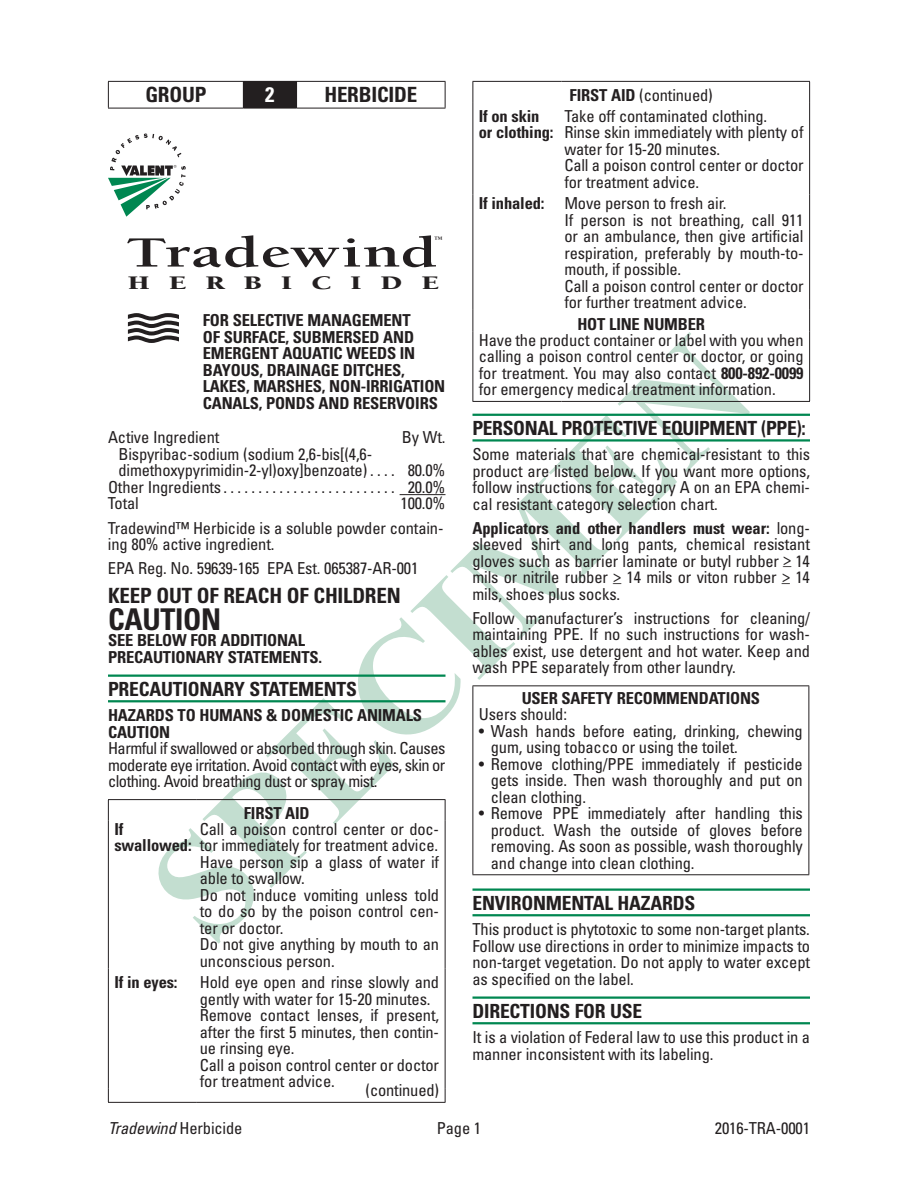
<style>
.page{position:relative;width:918px;height:1188px;background:#fff}
.page>*{position:absolute;margin:0;border:0;box-sizing:border-box;transform-origin:0 0}
.t1{font:700 44.25px "Berkeley";letter-spacing:.01em;color:#231f20;scale:1.5 1}
.t2{font:700 condensed 30px "Univers";letter-spacing:-.01em;color:#231f20}
.t3{font:700 condensed 21px "Univers";letter-spacing:-.01em;color:#231f20}
.t4{font:700 condensed 21px "Univers";color:#fff}
.t5{font:900 19.8px "Berkeley";color:#231f20;scale:1.5 1}
.t6{font:700 condensed 19.5px "Univers";letter-spacing:-.01em;color:#231f20}
.t7{font:condensed 16.5px/16.5px "Univers";letter-spacing:-.01em;color:#231f20}
.t8{font:700 condensed 16.5px/16.5px "Univers";letter-spacing:-.01em;color:#231f20}
.t9{font:italic condensed 16.5px "Univers";letter-spacing:-.01em;color:#231f20}
.t10{font:700 8.55px "Berkeley";color:#231f20}
.s1{font-weight:700}
.s2{font-style:normal}
</style>
<div class="page">
<svg style="left:155px;top:332px;width:595px;height:612px"></svg>
<hr style="left:472px;top:414px;width:338px;height:2px;background:#008751">
<hr style="left:472px;top:439px;width:338px;height:3px;background:#008751">
<hr style="left:472px;top:888px;width:338px;height:3px;background:#008751">
<hr style="left:472px;top:914px;width:338px;height:2px;background:#008751">
<hr style="left:472px;top:996px;width:338px;height:3px;background:#008751">
<hr style="left:472px;top:1022px;width:338px;height:2px;background:#008751">
<hr style="left:472px;top:81px;width:89px;height:1px;background:#231f20">
<svg style="left:472px;top:82px;width:1px;height:20px"></svg>
<hr style="left:561px;top:81px;width:249px;height:1px;background:#231f20">
<svg style="left:809px;top:82px;width:1px;height:20px"></svg>
<hr style="left:472px;top:102px;width:1px;height:93px;background:#231f20">
<hr style="left:809px;top:102px;width:1px;height:93px;background:#231f20">
<hr style="left:472px;top:195px;width:1px;height:115px;background:#231f20">
<hr style="left:809px;top:195px;width:1px;height:115px;background:#231f20">
<svg style="left:472px;top:310px;width:1px;height:21px"></svg>
<svg style="left:809px;top:310px;width:1px;height:21px"></svg>
<hr style="left:472px;top:331px;width:1px;height:70px;background:#231f20">
<hr style="left:809px;top:331px;width:1px;height:70px;background:#231f20">
<hr style="left:472px;top:401px;width:89px;height:1px;background:#231f20">
<hr style="left:561px;top:401px;width:249px;height:1px;background:#231f20">
<hr style="left:472px;top:685px;width:337px;height:1px;background:#231f20">
<hr style="left:472px;top:686px;width:1px;height:188px;background:#231f20">
<hr style="left:808px;top:686px;width:1px;height:188px;background:#231f20">
<hr style="left:472px;top:874px;width:337px;height:1px;background:#231f20">
<hr style="left:400px;top:494px;width:45px;height:1px;background:#231f20">
<hr style="left:108px;top:675px;width:338px;height:2px;background:#008751">
<hr style="left:108px;top:700px;width:338px;height:2px;background:#008751">
<svg style="left:108px;top:1089px;width:1px;height:13px"></svg>
<svg style="left:445px;top:1089px;width:1px;height:13px"></svg>
<hr style="left:108px;top:1102px;width:89px;height:1px;background:#231f20">
<hr style="left:197px;top:1102px;width:249px;height:1px;background:#231f20">
<hr style="left:108px;top:820px;width:1px;height:148px;background:#231f20">
<hr style="left:445px;top:820px;width:1px;height:148px;background:#231f20">
<hr style="left:108px;top:968px;width:1px;height:121px;background:#231f20">
<hr style="left:445px;top:968px;width:1px;height:121px;background:#231f20">
<hr style="left:108px;top:799px;width:89px;height:1px;background:#231f20">
<svg style="left:108px;top:800px;width:1px;height:20px"></svg>
<hr style="left:197px;top:799px;width:249px;height:1px;background:#231f20">
<svg style="left:445px;top:800px;width:1px;height:20px"></svg>
<div style="left:243px;top:81px;width:54px;height:27px;background:#231f20"></div>
<hr style="left:108px;top:81px;width:135px;height:1px;background:#231f20">
<svg style="left:108px;top:82px;width:1px;height:26px"></svg>
<hr style="left:297px;top:81px;width:148px;height:1px;background:#231f20">
<svg style="left:445px;top:82px;width:1px;height:26px"></svg>
<hr style="left:108px;top:108px;width:135px;height:1px;background:#231f20">
<hr style="left:243px;top:108px;width:54px;height:1px;background:#231f20">
<hr style="left:297px;top:108px;width:148px;height:1px;background:#231f20">
<svg style="left:108px;top:134px;width:78px;height:83px"></svg>
<svg style="left:128px;top:313px;width:51px;height:30px"></svg>
<p class="t3" style="left:145px;top:82px;width:63px">GROUP</p>
<p class="t4" style="left:265px;top:82px;width:11px">2</p>
<p class="t3" style="left:324px;top:82px;width:94px">HERBICIDE</p>
<h1 class="t1" style="left:126px;top:229px;width:209px">Tradewind</h1>
<p class="t10" style="left:434px;top:235px;width:10px">™</p>
<p class="t5" style="left:128px;top:272px;width:209px">H E R B I C I D E</p>
<p class="t8" style="left:203px;top:312px;width:244px">FOR SELECTIVE MANAGEMENT<br>OF SURFACE, SUBMERSED AND<br>EMERGENT AQUATIC WEEDS IN<br>BAYOUS, DRAINAGE DITCHES,<br>LAKES, MARSHES, NON-IRRIGATION<br>CANALS, PONDS AND RESERVOIRS</p>
<p class="t7" style="left:108px;top:429px;width:113px">Active Ingredient</p>
<p class="t7" style="left:402px;top:429px;width:45px">By Wt.</p>
<p class="t7" style="left:118px;top:446px;width:255px">Bispyribac-sodium (sodium 2,6-bis[(4,6- dimethoxypyrimidin-2-yl)oxy]benzoate)</p>
<p class="t7" style="left:408px;top:462px;width:39px">80.0%</p>
<p class="t7" style="left:108px;top:479px;width:115px">Other Ingredients</p>
<p class="t7" style="left:408px;top:479px;width:39px">20.0%</p>
<p class="t7" style="left:108px;top:495px;width:32px">Total</p>
<p class="t7" style="left:108px;top:491px;width:339px;line-height:24px;text-align:right">100.0%<br>Tradewind™ Herbicide is a soluble powder contain-</p>
<p class="t7" style="left:108px;top:532px;width:312px;line-height:24px">ing 80% active ingredient.<br>EPA Reg. No. 59639-165 EPA Est. 065387-AR-001</p>
<p class="t3" style="left:108px;top:582px;width:294px">KEEP OUT OF REACH OF CHILDREN</p>
<h2 class="t2" style="left:108px;top:601px;width:115px">CAUTION</h2>
<p class="t8" style="left:108px;top:632px;width:216px">SEE BELOW FOR ADDITIONAL<br>PRECAUTIONARY STATEMENTS.</p>
<p class="t6" style="left:108px;top:677px;width:251px">PRECAUTIONARY STATEMENTS</p>
<p class="t8" style="left:108px;top:707px;width:316px">HAZARDS TO HUMANS &amp; DOMESTIC ANIMALS<br>CAUTION</p>
<p class="t7" style="left:108px;top:740px;width:339px;text-align:justify">Harmful if swallowed or absorbed through skin. Causes moderate eye irritation. Avoid contact with eyes, skin or clothing. Avoid breathing dust or spray mist.</p>
<p class="t8" style="left:244px;top:805px;width:67px">FIRST AID</p>
<p class="t8" style="left:114px;top:821px;width:79px">If swallowed:</p>
<p class="t7" style="left:200px;top:821px;width:241px">Call a poison control center or doc&shy;tor immediately for treatment advice.<br>Have person sip a glass of water if able to swallow.<br>Do not induce vomiting unless told to do so by the poison control cen&shy;ter or doctor.<br>Do not give anything by mouth to an unconscious person.</p>
<p class="t8" style="left:114px;top:974px;width:65px">If in eyes:</p>
<p class="t7" style="left:200px;top:974px;width:241px">Hold eye open and rinse slowly and gently with water for 15-20 minutes.<br>Remove contact lenses, if present, after the first 5 minutes, then contin&shy;ue rinsing eye.<br>Call a poison control center or doctor for treatment advice.</p>
<p class="t7" style="left:366px;top:1082px;width:75px">(continued)</p>
<p class="t7" style="left:570px;top:86px;width:145px"><span class="s1">FIRST AID</span> (continued)</p>
<p class="t8" style="left:479px;top:108px;width:76px">If on skin or clothing:</p>
<p class="t7" style="left:564px;top:108px;width:241px">Take off contaminated clothing.<br>Rinse skin immediately with plenty of water for 15-20 minutes.<br>Call a poison control center or doctor for treatment advice.</p>
<p class="t7" style="left:564px;top:195px;width:241px;text-indent:-86px"><span class="s1">If inhaled:</span> Move person to fresh air.<br>If person is not breathing, call 911 or an ambulance, then give artificial respiration, preferably by mouth-to&shy;mouth, if possible.<br>Call a poison control center or doctor for further treatment advice.</p>
<p class="t8" style="left:577px;top:316px;width:129px">HOT LINE NUMBER</p>
<p class="t7" style="left:479px;top:332px;width:326px;text-align:justify">Have the product container or label with you when calling a poison control center or doctor, or going for treatment. You may also contact <span class="s1">800-892-0099 </span>for emergency medical treatment information.</p>
<p class="t6" style="left:472px;top:416px;width:335px">PERSONAL PROTECTIVE EQUIPMENT (PPE):</p>
<p class="t7" style="left:472px;top:446px;width:339px;text-align:justify">Some materials that are chemical-resistant to this product are listed below. If you want more options, follow instructions for category A on an EPA chemi&shy;cal resistant category selection chart.</p>
<p class="t7" style="left:472px;top:520px;width:339px;text-align:justify"><span class="s1">Applicators and other handlers must wear:</span> long&shy;sleeved shirt and long pants, chemical resistant gloves such as barrier laminate or butyl rubber &gt;_ 14 mils or nitrile rubber &gt;_ 14 mils or viton rubber &gt;_ 14 mils, shoes plus socks.</p>
<p class="t7" style="left:472px;top:610px;width:339px;text-align:justify">Follow manufacturer’s instructions for cleaning/ maintaining PPE. If no such instructions for wash&shy;ables exist, use detergent and hot water. Keep and wash PPE separately from other laundry.</p>
<p class="t8" style="left:522px;top:690px;width:240px">USER SAFETY RECOMMENDATIONS</p>
<p class="t7" style="left:479px;top:706px;width:90px">Users should:</p>
<p class="t7" style="left:491px;top:722px;width:313px;text-indent:-12px">• Wash hands before eating, drinking, chewing gum, using tobacco or using the toilet.</p>
<p class="t7" style="left:491px;top:755px;width:314px;text-align:justify;text-indent:-12px">• Remove clothing/PPE immediately if pesticide gets inside. Then wash thoroughly and put on clean clothing.</p>
<p class="t7" style="left:491px;top:805px;width:314px;text-align:justify;text-indent:-12px">• Remove PPE immediately after handling this product. Wash the outside of gloves before removing. As soon as possible, wash thoroughly and change into clean clothing.</p>
<p class="t6" style="left:472px;top:891px;width:224px">ENVIRONMENTAL HAZARDS</p>
<p class="t7" style="left:472px;top:921px;width:339px;text-align:justify">This product is phytotoxic to some non-target plants.<br>Follow use directions in order to minimize impacts to non-target vegetation. Do not apply to water except as specified on the label.</p>
<p class="t6" style="left:472px;top:999px;width:171px">DIRECTIONS FOR USE</p>
<p class="t7" style="left:472px;top:1029px;width:339px">It is a violation of Federal law to use this product in a manner inconsistent with its labeling.</p>
<p class="t9" style="left:108px;top:1118px;width:136px">Tradewind <span class="s2">Herbicide</span></p>
<p class="t7" style="left:437px;top:1120px;width:46px">Page 1</p>
<p class="t7" style="left:715px;top:1120px;width:97px">2016-TRA-0001</p>
</div>
